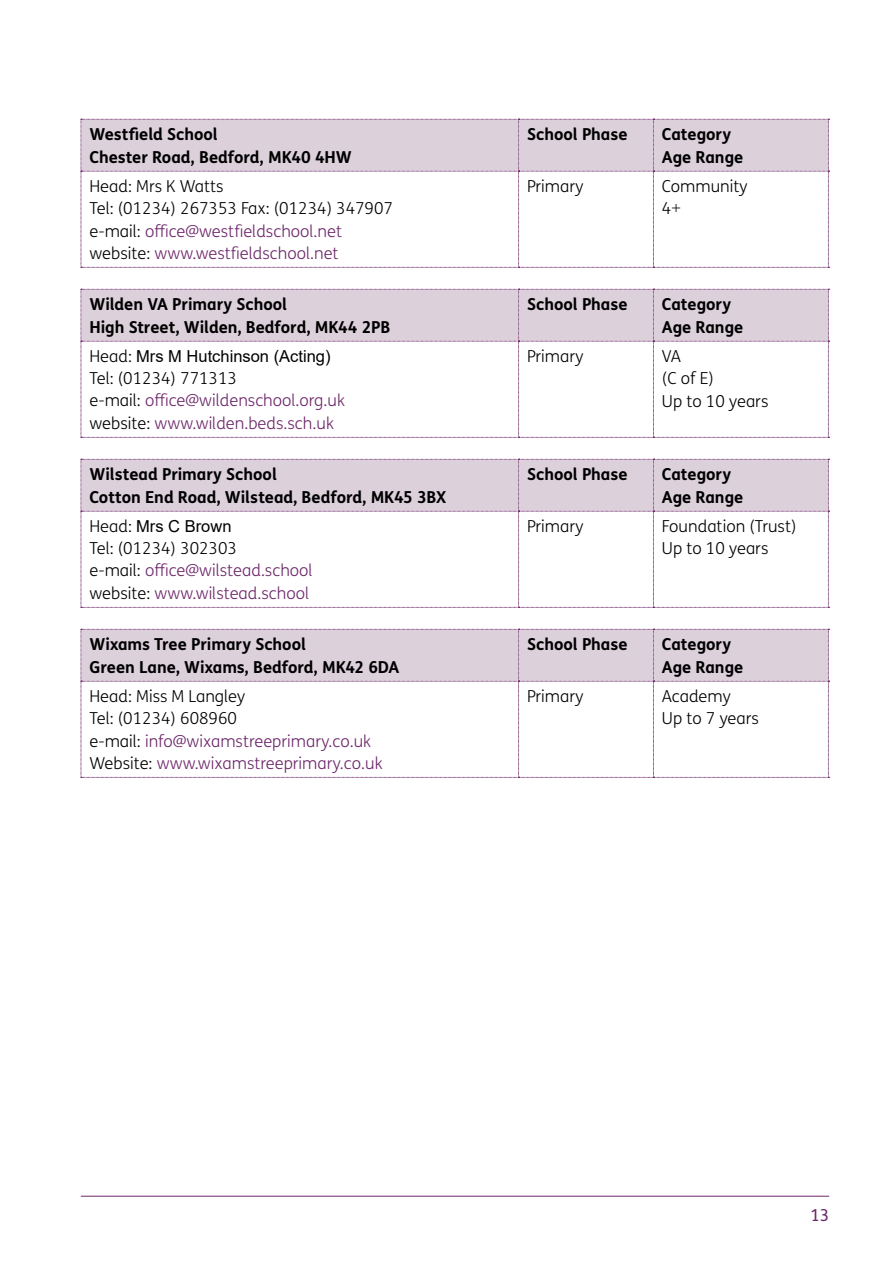
<style>
.page{position:relative;width:893px;height:1263px;background:#fff}
.page>*{position:absolute;margin:0;border:0;box-sizing:border-box;transform-origin:0 0}
.t1{font:700 16.5px/22.5px "FS Me Pro";letter-spacing:-.005em;color:#000}
.t2{font:300 16.5px/22.2px "FS Me Pro";color:#000}
.t3{font:300 16.5px/22.2px "FS Me Pro";color:#6d276a}
.t4{font:16.5px "Arial";color:#000}
.t5{font:16.5px "FS Me Pro";color:#6d276a}
.s1{color:#6d276a}
.s2{font-family:"FS Me Pro";font-weight:300}
.s3{color:#000}
</style>
<div class="page">
<hr style="left:81px;top:1196px;width:748px;height:1px;background:#6d276a">
<svg style="left:81px;top:119px;width:748px;height:149px"></svg>
<svg style="left:81px;top:289px;width:748px;height:149px"></svg>
<svg style="left:81px;top:459px;width:748px;height:149px"></svg>
<svg style="left:81px;top:629px;width:748px;height:149px"></svg>
<p class="t1" style="left:89px;top:122px;width:264px">Westfield School<br>Chester Road, Bedford, MK40 4HW</p>
<p class="t1" style="left:527px;top:122px;width:102px">School Phase</p>
<p class="t1" style="left:662px;top:122px;width:83px">Category<br>Age Range</p>
<p class="t2" style="left:89px;top:175px;width:305px">Head: Mrs K Watts<br>Tel: (01234) 267353 Fax: (01234) 347907 e-mail: <span class="s1">office@westfieldschool.net </span>website: <span class="s1">www.westfieldschool.net</span></p>
<p class="t2" style="left:527px;top:175px;width:58px">Primary</p>
<p class="t2" style="left:662px;top:175px;width:87px">Community<br>4+</p>
<p class="t1" style="left:89px;top:292px;width:302px">Wilden VA Primary School<br>High Street, Wilden, Bedford, MK44 2PB</p>
<p class="t1" style="left:527px;top:292px;width:102px">School Phase</p>
<p class="t1" style="left:662px;top:292px;width:83px">Category<br>Age Range</p>
<p class="t4" style="left:89px;top:345px;width:243px"><span class="s2">Head:</span> Mrs M Hutchinson (Acting)</p>
<p class="t3" style="left:89px;top:367px;width:257px;line-height:21.3px"><span class="s3">Tel: (01234) 771313<br>e-mail:</span> office@wildenschool.org.uk</p>
<p class="t3" style="left:89px;top:411px;width:246px"><span class="s3">website:</span> www.wilden.beds.sch.uk</p>
<p class="t2" style="left:527px;top:345px;width:58px">Primary</p>
<p class="t2" style="left:662px;top:345px;width:108px">VA<br>(C of E)<br>Up to 10 years</p>
<p class="t1" style="left:89px;top:462px;width:358px">Wilstead Primary School<br>Cotton End Road, Wilstead, Bedford, MK45 3BX</p>
<p class="t1" style="left:527px;top:462px;width:102px">School Phase</p>
<p class="t1" style="left:662px;top:462px;width:83px">Category<br>Age Range</p>
<p class="t4" style="left:89px;top:515px;width:144px"><span class="s2">Head:</span> Mrs C Brown</p>
<p class="t2" style="left:89px;top:537px;width:225px;line-height:21.3px">Tel: (01234) 302303<br>e-mail: <span class="s1">office@wilstead.school</span></p>
<p class="t3" style="left:89px;top:581px;width:221px"><span class="s3">website:</span> www.wilstead.school</p>
<p class="t2" style="left:527px;top:515px;width:58px">Primary</p>
<p class="t2" style="left:662px;top:515px;width:136px">Foundation (Trust)<br>Up to 10 years</p>
<p class="t1" style="left:89px;top:632px;width:312px">Wixams Tree Primary School<br>Green Lane, Wixams, Bedford, MK42 6DA</p>
<p class="t1" style="left:527px;top:632px;width:102px">School Phase</p>
<p class="t1" style="left:662px;top:632px;width:83px">Category<br>Age Range</p>
<p class="t3" style="left:89px;top:685px;width:295px"><span class="s3">Head: Miss M Langley<br>Tel: (01234) 608960<br>e-mail:</span> info@wixamstreeprimary.co.uk<br><span class="s3">Website:</span> www.wixamstreeprimary.co.uk</p>
<p class="t2" style="left:527px;top:685px;width:58px">Primary</p>
<p class="t2" style="left:662px;top:685px;width:98px">Academy<br>Up to 7 years</p>
<p class="t5" style="left:810px;top:1204px;width:20px">13</p>
</div>
